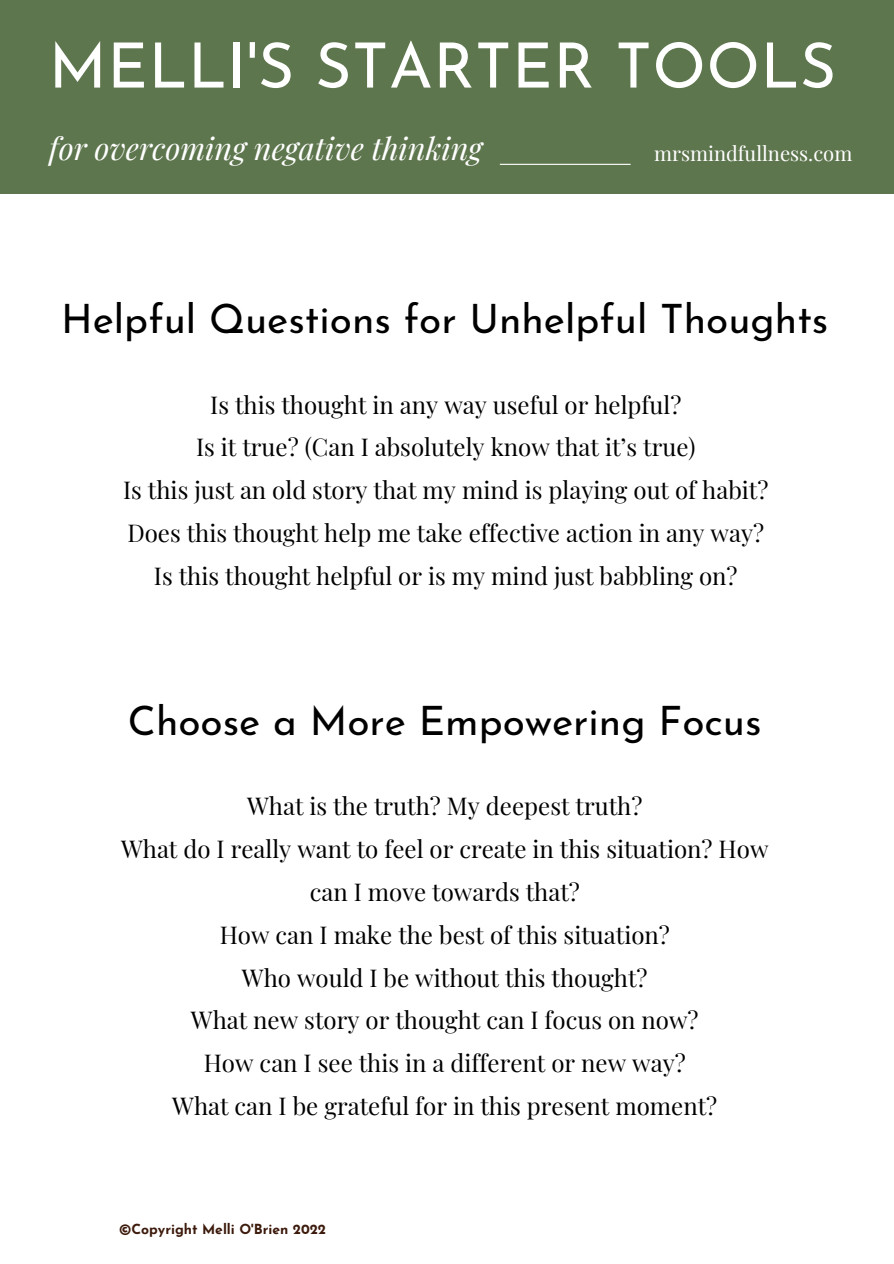
<style>
.page{position:relative;width:894px;height:1264px;background:#fff}
.page>*{position:absolute;margin:0;border:0;box-sizing:border-box;transform-origin:0 0}
.t1{font:62.25px "Josefin Sans";letter-spacing:.01em;color:#fff}
.t2{font:40.5px "Josefin Sans";color:#000}
.t3{font:italic 30.75px "Playfair Display";color:#fff}
.t4{font:24px/42.8px "Playfair Display";color:#000;text-align:center}
.t5{font:20.25px "Playfair Display";color:#fff}
.t6{font:700 13.95px "Josefin Sans";color:#3c1a0c}
</style>
<div class="page">
<div style="left:0;top:0;width:893px;height:193px;background:#5e764e"></div>
<hr style="left:499px;top:164px;width:131px;height:1px;background:#fff">
<h1 class="t1" style="left:49px;top:41px;width:788px">MELLI'S STARTER TOOLS</h1>
<p class="t3" style="left:49px;top:127px;width:435px">for overcoming negative thinking</p>
<p class="t5" style="left:654px;top:139px;width:199px">mrsmindfullness.com</p>
<h2 class="t2" style="left:61px;top:302px;width:768px">Helpful Questions for Unhelpful Thoughts</h2>
<p class="t4" style="left:123px;top:382px;width:646px">Is this thought in any way useful or helpful?<br>Is it true? (Can I absolutely know that it’s true)<br>Is this just an old story that my mind is playing out of habit?<br>Does this thought help me take effective action in any way?<br>Is this thought helpful or is my mind just babbling on?</p>
<h2 class="t2" style="left:128px;top:705px;width:635px">Choose a More Empowering Focus</h2>
<p class="t4" style="left:121px;top:784px;width:648px">What is the truth? My deepest truth?<br>What do I really want to feel or create in this situation? How can I move towards that?<br>How can I make the best of this situation?<br>Who would I be without this thought?<br>What new story or thought can I focus on now?<br>How can I see this in a different or new way?<br>What can I be grateful for in this present moment?</p>
<p class="t6" style="left:119px;top:1223px;width:208px">©Copyright Melli O'Brien 2022</p>
</div>
